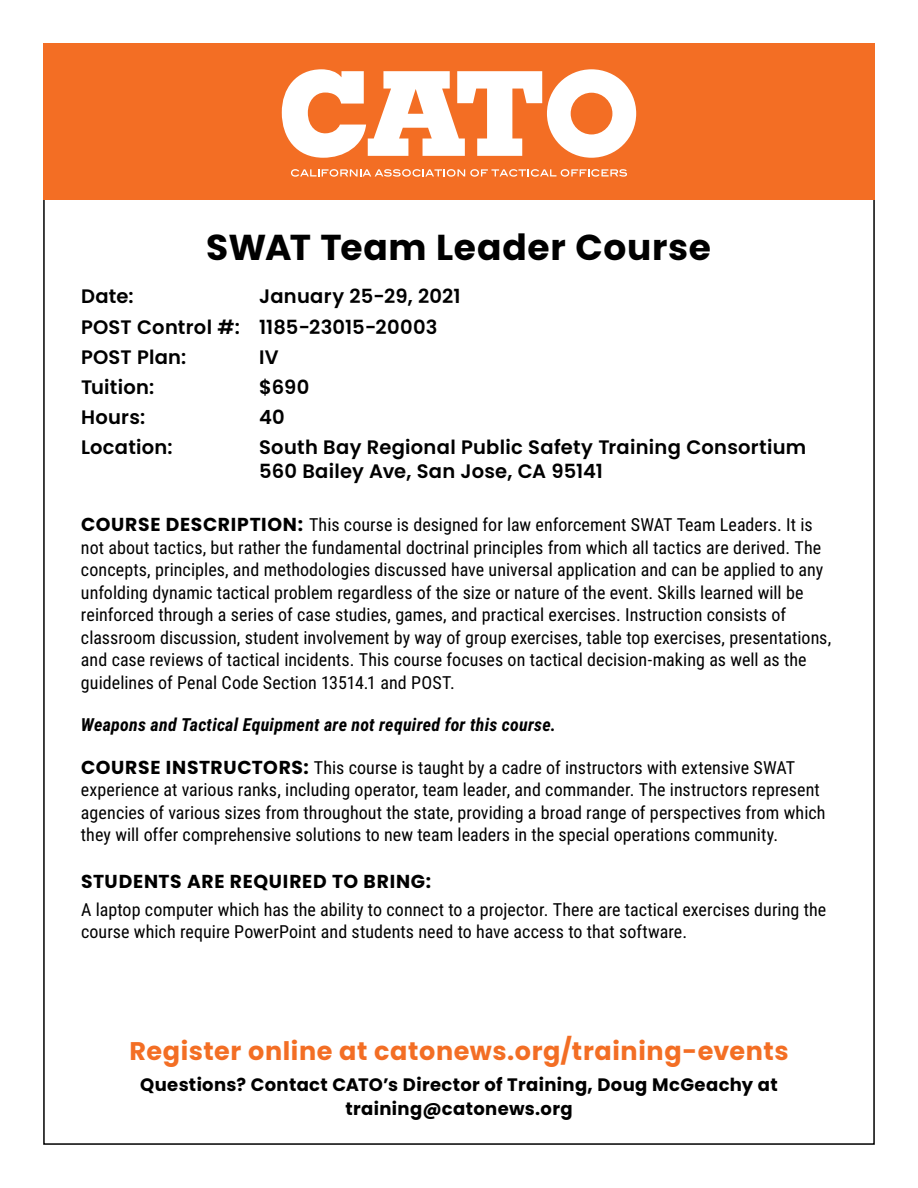
<style>
.page{position:relative;width:918px;height:1188px;background:#fff}
.page>*{position:absolute;margin:0;border:0;box-sizing:border-box;transform-origin:0 0}
.t1{font:700 36px "Poppins";letter-spacing:.02em;color:#000}
.t2{font:700 25.5px "Poppins";letter-spacing:.025em;color:#f36e24}
.t3{font:600 19.5px/30.2px "Poppins";letter-spacing:.01em;color:#000}
.t4{font:700 18.75px "Poppins";letter-spacing:.035em;color:#000}
.t5{font:18px/22.5px "Roboto Condensed";letter-spacing:.005em;color:#000}
.t6{font:700 18px/24px "Poppins";letter-spacing:.02em;color:#000;text-align:center}
.t7{font:italic 700 18px "Roboto Condensed";letter-spacing:.01em;color:#000}
.s1{font-family:"Poppins";font-weight:700;font-size:18.75px}
</style>
<div class="page">
<div style="left:43px;top:43px;width:832px;height:157px;background:#f36e24"></div>
<svg style="left:282px;top:69px;width:354px;height:89px"></svg>
<svg style="left:291px;top:169px;width:336px;height:8px"></svg>
<h1 class="t1" style="left:206px;top:226px;width:506px">SWAT Team Leader Course</h1>
<p class="t3" style="left:81px;top:282px;width:381px;text-indent:178px">January 25-29, 2021<br>POST Control #: 1185-23015-20003<br>POST Plan:</p>
<p class="t3" style="left:81px;top:282px;width:54px">Date:</p>
<p class="t3" style="left:259px;top:342px;width:21px">IV</p>
<p class="t3" style="left:81px;top:372px;width:75px">Tuition:</p>
<p class="t3" style="left:259px;top:372px;width:52px">$690</p>
<p class="t3" style="left:81px;top:402px;width:66px">Hours:</p>
<p class="t3" style="left:259px;top:402px;width:27px">40</p>
<p class="t3" style="left:81px;top:432px;width:93px">Location:</p>
<p class="t3" style="left:259px;top:435px;width:549px;line-height:24px">South Bay Regional Public Safety Training Consortium<br>560 Bailey Ave, San Jose, CA 95141</p>
<p class="t5" style="left:81px;top:513px;width:752px"><span class="s1">COURSE DESCRIPTION:</span> This course is designed for law enforcement SWAT Team Leaders. It is not about tactics, but rather the fundamental doctrinal principles from which all tactics are derived. The concepts, principles, and methodologies discussed have universal application and can be applied to any unfolding dynamic tactical problem regardless of the size or nature of the event. Skills learned will be reinforced through a series of case studies, games, and practical exercises. Instruction consists of classroom discussion, student involvement by way of group exercises, table top exercises, presentations, and case reviews of tactical incidents. This course focuses on tactical decision-making as well as the guidelines of Penal Code Section 13514.1 and POST.</p>
<p class="t7" style="left:81px;top:712px;width:477px">Weapons and Tactical Equipment are not required for this course.</p>
<p class="t5" style="left:81px;top:756px;width:746px"><span class="s1">COURSE INSTRUCTORS:</span> This course is taught by a cadre of instructors with extensive SWAT experience at various ranks, including operator, team leader, and commander. The instructors represent agencies of various sizes from throughout the state, providing a broad range of perspectives from which they will offer comprehensive solutions to new team leaders in the special operations community.</p>
<p class="t4" style="left:81px;top:871px;width:352px">STUDENTS ARE REQUIRED TO BRING:</p>
<p class="t5" style="left:81px;top:899px;width:747px;line-height:21.6px">A laptop computer which has the ability to connect to a projector. There are tactical exercises during the course which require PowerPoint and students need to have access to that software.</p>
<h2 class="t2" style="left:129px;top:1036px;width:661px">Register online at catonews.org/training-events</h2>
<p class="t6" style="left:140px;top:1073px;width:639px">Questions? Contact CATO’s Director of Training, Doug McGeachy at training@catonews.org</p>
</div>
